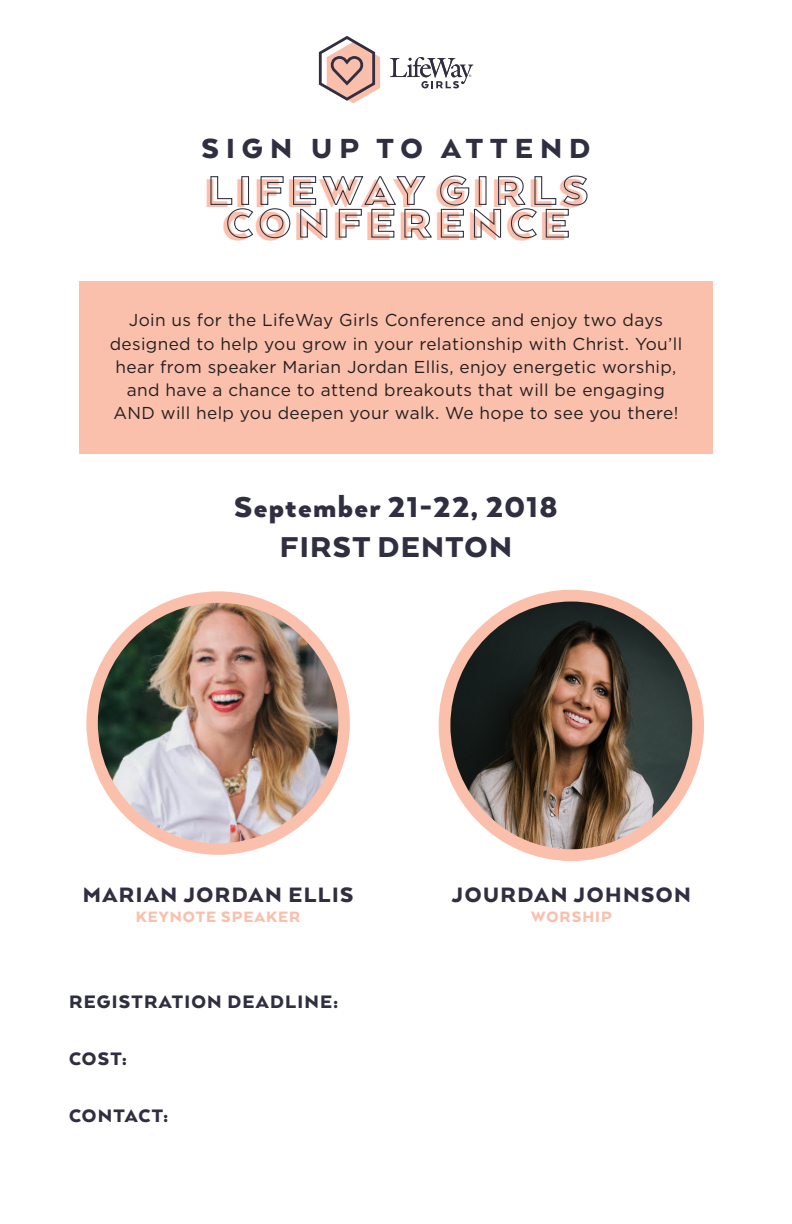
<style>
.page{position:relative;width:792px;height:1224px;background:#fff}
.page>*{position:absolute;margin:0;border:0;box-sizing:border-box;transform-origin:0 0}
.t1{font:900 46.2px/32.7px "Arquitecta";letter-spacing:.14em;color:#fbc0ac;text-align:center}
.t2{font:900 33.1px "Arquitecta";letter-spacing:.04em;color:#2f2f41}
.t3{font:900 31.9px "Arquitecta";letter-spacing:.22em;color:#2f2f41}
.t4{font:900 24px "Arquitecta";letter-spacing:.06em;color:#2f2f41}
.t5{font:900 20.8px "Arquitecta";letter-spacing:.06em;color:#2f2f41}
.t6{font:900 17.3px "Arquitecta";letter-spacing:.06em;color:#fbc0ac}
.t7{font:17.2px/23.2px "Gotham";letter-spacing:.02em;color:#231f20;text-align:center}
</style>
<div class="page">
<img style="left:445px;top:596px;width:253px;height:259px">
<div style="left:439px;top:590px;width:265px;height:271px;border:12px solid #fbc0ac;border-radius:50%"></div>
<img style="left:92px;top:597px;width:252px;height:252px;border-radius:126px">
<div style="left:86px;top:591px;width:264px;height:264px;border:11px solid #fbc0ac;border-radius:50%"></div>
<div style="left:79px;top:282px;width:634px;height:172px;background:#fbc0ac"></div>
<svg style="left:210px;top:176px;width:222px;height:63px"></svg>
<svg style="left:440px;top:175px;width:148px;height:64px"></svg>
<svg style="left:390px;top:57px;width:83px;height:31px"></svg>
<svg style="left:319px;top:36px;width:61px;height:67px"></svg>
<p class="t3" style="left:202px;top:128px;width:390px">SIGN UP TO ATTEND</p>
<p class="t1" style="left:204px;top:176px;width:382px">LIFEWAY GIRLS<br>CONFERENCE</p>
<p class="t7" style="left:110px;top:308px;width:574px">Join us for the LifeWay Girls Conference and enjoy two days designed to help you grow in your relationship with Christ. You’ll hear from speaker Marian Jordan Ellis, enjoy energetic worship, and have a chance to attend breakouts that will be engaging AND will help you deepen your walk. We hope to see you there!</p>
<p class="t2" style="left:234px;top:487px;width:325px">September 21-22, 2018</p>
<p class="t2" style="left:280px;top:526px;width:234px">FIRST DENTON</p>
<p class="t4" style="left:83px;top:880px;width:272px">MARIAN JORDAN ELLIS</p>
<p class="t6" style="left:136px;top:906px;width:166px">KEYNOTE SPEAKER</p>
<p class="t5" style="left:69px;top:989px;width:271px">REGISTRATION DEADLINE:</p>
<p class="t5" style="left:69px;top:1046px;width:59px">COST:</p>
<p class="t5" style="left:69px;top:1103px;width:100px">CONTACT:</p>
<p class="t4" style="left:452px;top:880px;width:241px">JOURDAN JOHNSON</p>
<p class="t6" style="left:531px;top:906px;width:82px">WORSHIP</p>
</div>
